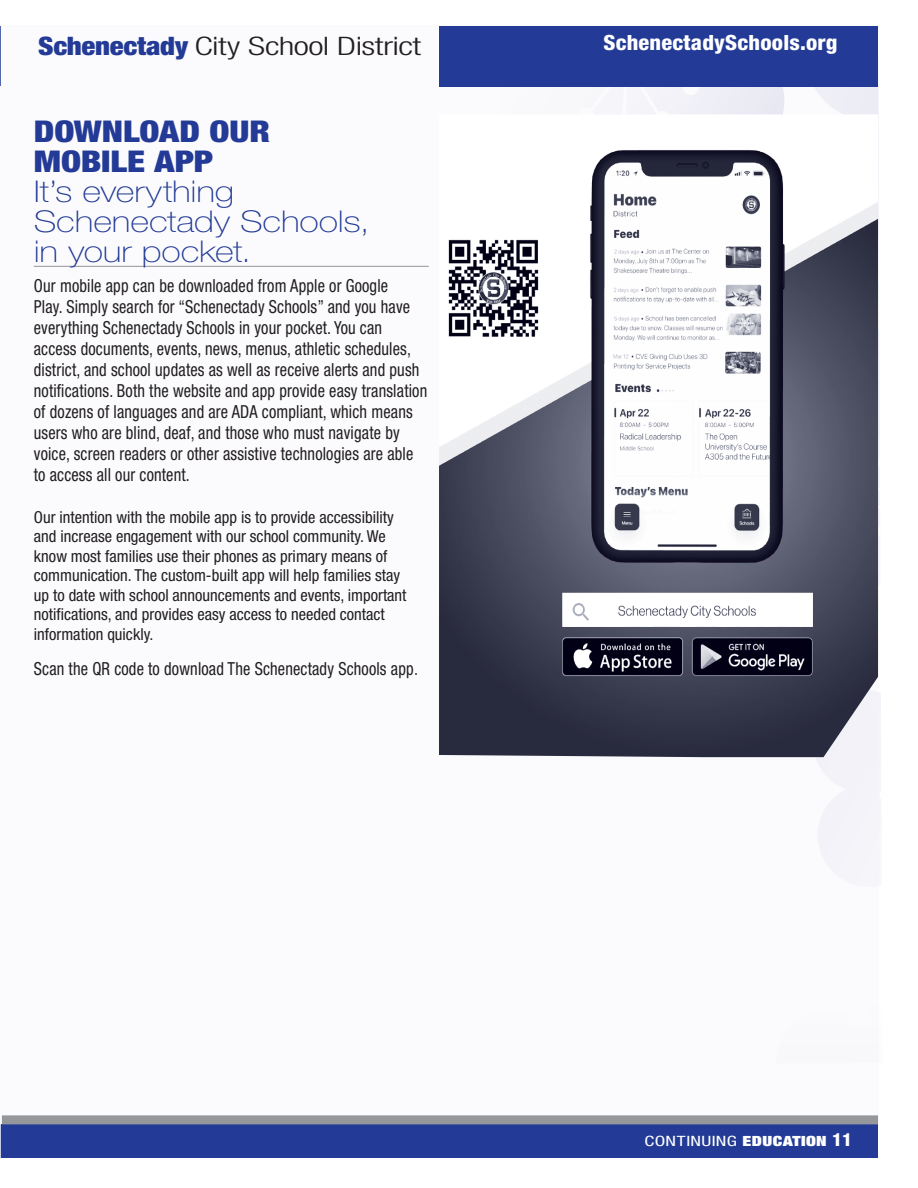
<style>
.page{position:relative;width:918px;height:1188px;background:#fff}
.page>*{position:absolute;margin:0;border:0;box-sizing:border-box;transform-origin:0 0}
.course_subhead2-blue{font:100 30px/30px "Helvetica Neue LT Std";letter-spacing:-.005em;color:#233b96;scale:1.2 1}
.t1{font:300 condensed 25.5px "Helvetica Neue LT Std";letter-spacing:-.015em;color:#231f20;scale:1.39 1}
.t2{font:800 condensed 21px "Helvetica Neue LT Std";letter-spacing:.01em;color:#fff;scale:1.07 1}
.course_description{font:condensed 18px/21px "Helvetica Neue LT Std";letter-spacing:.01em;color:#231f20;scale:.91 1}
.course_description-2{font:condensed 16.5px/19.5px "Helvetica Neue LT Std";color:#231f20}
.t3{font:condensed 14.25px "Helvetica Neue LT Std";letter-spacing:.015em;color:#fff;scale:1.34 1}
.s1{font-weight:900;color:#233b96}
.s2{font-weight:900;font-stretch:condensed}
.s3{font-weight:300;font-size:19.5px}
.s4{font-weight:900;font-size:14.1px}
.s5{font-weight:800;font-size:18px}
</style>
<div class="page">
<svg style="left:878px;top:658px;width:3px;height:178px"></svg>
<svg style="left:878px;top:114px;width:2px;height:486px"></svg>
<div style="left:0;top:26px;width:878px;height:1132px;background:#fbfbfd"></div>
<div style="left:440px;top:26px;width:438px;height:61px;background:#233b96"></div>
<div style="left:1px;top:1124px;width:877px;height:34px;background:#233b96"></div>
<div style="left:2px;top:1115px;width:876px;height:9px;background:#95979a"></div>
<hr style="left:34px;top:266px;width:395px;height:1px;background:#939598">
<img style="left:439px;top:150px;width:439px;height:607px">
<h2 class="t1" style="left:38px;top:31px;width:277px"><span class="s1">Schenectady</span> City School District</h2>
<p class="t2" style="left:603px;top:30px;width:220px">SchenectadySchools.org</p>
<p class="course_subhead2-blue" style="left:34px;top:116px;width:281px"><span class="s2">DOWNLOAD OUR<br>MOBILE APP<br></span>It’s everything<br>Schenectady Schools, in your pocket.</p>
<p class="course_description" style="left:34px;top:275px;width:434px">Our mobile app can be downloaded from Apple or Google<br>Play. Simply search for “Schenectady Schools” and you have everything Schenectady Schools in your pocket. You can access documents, events, news, menus, athletic schedules, district, and school updates as well as receive alerts and push notifications. Both the website and app provide easy translation of dozens of languages and are ADA compliant, which means users who are blind, deaf, and those who must navigate by voice, screen readers or other assistive technologies are able to access all our content.</p>
<p class="course_description-2" style="left:34px;top:507px;width:374px">Our intention with the mobile app is to provide accessibility and increase engagement with our school community. We know most families use their phones as primary means of communication. The custom-built app will help families stay up to date with school announcements and events, important notifications, and provides easy access to needed contact information quickly.</p>
<p class="course_description" style="left:34px;top:658px;width:424px">Scan the QR code to download The Schenectady Schools app<span class="s3">.</span></p>
<p class="t3" style="left:645px;top:1133px;width:157px">CONTINUING <span class="s4">EDUCATION</span> <span class="s5">11</span></p>
</div>
